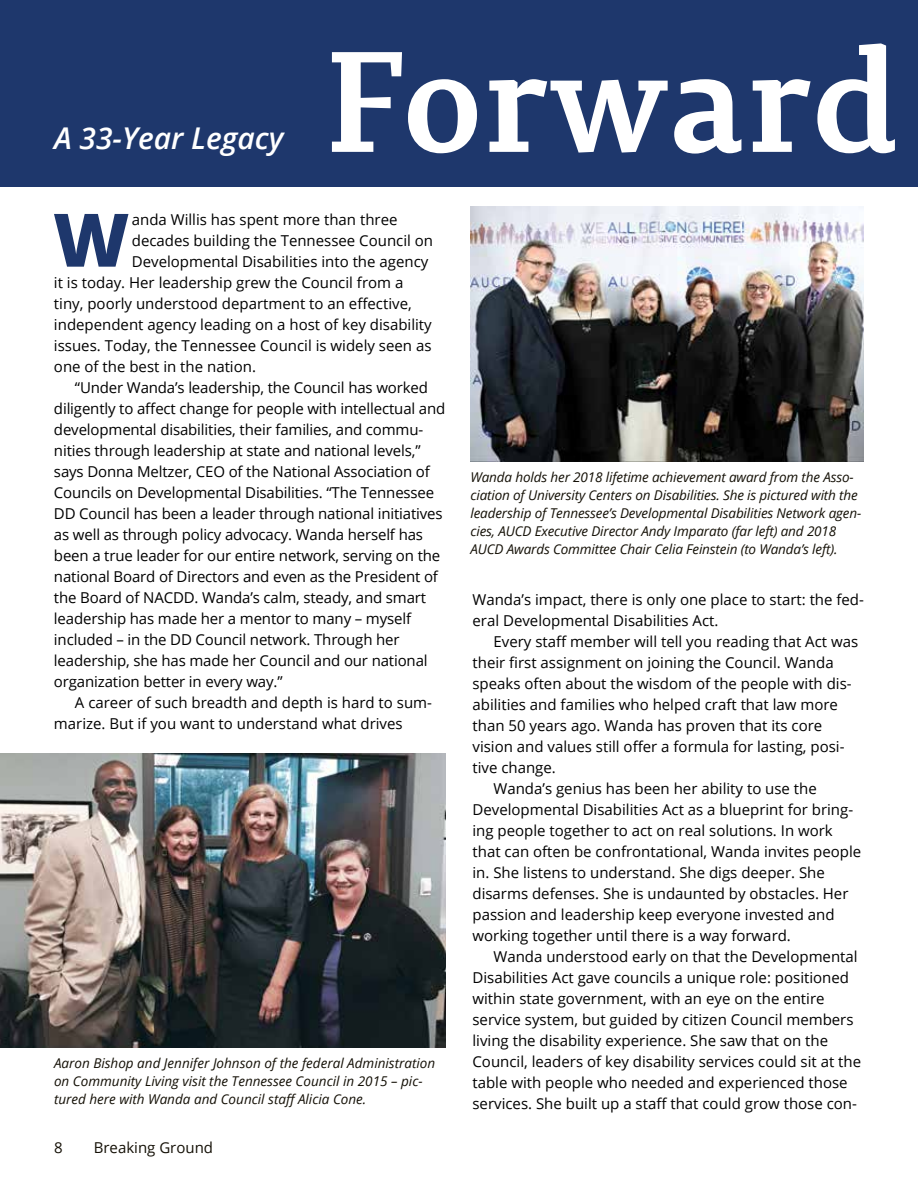
<style>
.page{position:relative;width:918px;height:1188px;background:#fff}
.page>*{position:absolute;margin:0;border:0;box-sizing:border-box;transform-origin:0 0}
.t1{font:700 142.5px "Permian Slab Serif Typeface";color:#fff}
.t2{font:800 73.8px "Open Sans";color:#1e376c}
.t3{font:italic 600 30px "Open Sans";color:#fff}
.t4{font:15px/21px "Open Sans";color:#000}
.t5{font:15px "Open Sans";color:#141006}
.t6{font:italic 13.5px/18px "Open Sans";letter-spacing:-.01em;color:#141006}
</style>
<div class="page">
<div style="left:0;top:0;width:918px;height:186px;background:#1e376c"></div>
<img style="left:0;top:753px;width:446px;height:295px">
<img style="left:470px;top:206px;width:394px;height:256px">
<h3 class="t3" style="left:54px;top:117px;width:231px">A 33-Year Legacy</h3>
<h1 class="t1" style="left:323px;top:-18px;width:579px">Forward</h1>
<h2 class="t2" style="left:53px;top:184px;width:78px">W</h2>
<p class="t4" style="left:132px;top:208px;width:267px">anda Willis has spent more than three</p>
<p class="t4" style="left:132px;top:229px;width:303px">decades building the Tennessee Council on</p>
<p class="t4" style="left:132px;top:250px;width:298px">Developmental Disabilities into the agency</p>
<p class="t4" style="left:54px;top:271px;width:351px">it is today. Her leadership grew the Council from a</p>
<p class="t4" style="left:54px;top:292px;width:359px">tiny, poorly understood department to an effective,</p>
<p class="t4" style="left:54px;top:313px;width:379px">independent agency leading on a host of key disability</p>
<p class="t4" style="left:54px;top:334px;width:379px">issues. Today, the Tennessee Council is widely seen as</p>
<p class="t4" style="left:54px;top:355px;width:204px">one of the best in the nation.</p>
<p class="t4" style="left:75px;top:376px;width:354px">“Under Wanda’s leadership, the Council has worked</p>
<p class="t4" style="left:54px;top:397px;width:393px">diligently to affect change for people with intellectual and</p>
<p class="t4" style="left:54px;top:418px;width:371px">developmental disabilities, their families, and commu-</p>
<p class="t4" style="left:54px;top:439px;width:368px">nities through leadership at state and national levels,”</p>
<p class="t4" style="left:54px;top:460px;width:377px">says Donna Meltzer, CEO of the National Association of</p>
<p class="t4" style="left:54px;top:481px;width:382px">Councils on Developmental Disabilities. “The Tennessee</p>
<p class="t4" style="left:54px;top:502px;width:390px">DD Council has been a leader through national initiatives</p>
<p class="t4" style="left:54px;top:523px;width:371px">as well as through policy advocacy. Wanda herself has</p>
<p class="t4" style="left:54px;top:544px;width:388px">been a true leader for our entire network, serving on the</p>
<p class="t4" style="left:54px;top:565px;width:385px">national Board of Directors and even as the President of</p>
<p class="t4" style="left:54px;top:586px;width:374px">the Board of NACDD. Wanda’s calm, steady, and smart</p>
<p class="t4" style="left:54px;top:607px;width:359px">leadership has made her a mentor to many – myself</p>
<p class="t4" style="left:54px;top:628px;width:347px">included – in the DD Council network. Through her</p>
<p class="t4" style="left:54px;top:649px;width:375px">leadership, she has made her Council and our national</p>
<p class="t4" style="left:54px;top:670px;width:230px">organization better in every way.”</p>
<p class="t4" style="left:75px;top:691px;width:359px">A career of such breadth and depth is hard to sum-</p>
<p class="t4" style="left:54px;top:712px;width:350px">marize. But if you want to understand what drives</p>
<p class="t6" style="left:54px;top:1054px;width:383px">Aaron Bishop and Jennifer Johnson of the federal Administration on Community Living visit the Tennessee Council in 2015 – pic&shy;tured here with Wanda and Council staff Alicia Cone.</p>
<p class="t5" style="left:54px;top:1137px;width:10px">8</p>
<p class="t5" style="left:94px;top:1137px;width:121px">Breaking Ground</p>
<p class="t6" style="left:470px;top:467px;width:392px">Wanda holds her 2018 lifetime achievement award from the Asso&shy;ciation of University Centers on Disabilities. She is pictured with the leadership of Tennessee’s Developmental Disabilities Network agen&shy;cies, AUCD Executive Director Andy Imparato (far left) and 2018<br>AUCD Awards Committee Chair Celia Feinstein (to Wanda’s left).</p>
<p class="t4" style="left:472px;top:588px;width:393px">Wanda’s impact, there is only one place to start: the fed&shy;eral Developmental Disabilities Act.</p>
<p class="t4" style="left:493px;top:630px;width:366px">Every staff member will tell you reading that Act was</p>
<p class="t4" style="left:472px;top:651px;width:363px">their first assignment on joining the Council. Wanda</p>
<p class="t4" style="left:472px;top:672px;width:381px">speaks often about the wisdom of the people with dis-</p>
<p class="t4" style="left:472px;top:693px;width:367px">abilities and families who helped craft that law more</p>
<p class="t4" style="left:472px;top:714px;width:351px">than 50 years ago. Wanda has proven that its core</p>
<p class="t4" style="left:472px;top:735px;width:374px">vision and values still offer a formula for lasting, posi-</p>
<p class="t4" style="left:472px;top:756px;width:85px">tive change.</p>
<p class="t4" style="left:493px;top:777px;width:325px">Wanda’s genius has been her ability to use the</p>
<p class="t4" style="left:472px;top:798px;width:382px">Developmental Disabilities Act as a blueprint for bring-</p>
<p class="t4" style="left:472px;top:819px;width:362px">ing people together to act on real solutions. In work</p>
<p class="t4" style="left:472px;top:840px;width:390px">that can often be confrontational, Wanda invites people</p>
<p class="t4" style="left:472px;top:861px;width:354px">in. She listens to understand. She digs deeper. She</p>
<p class="t4" style="left:472px;top:882px;width:378px">disarms defenses. She is undaunted by obstacles. Her</p>
<p class="t4" style="left:472px;top:903px;width:364px">passion and leadership keep everyone invested and</p>
<p class="t4" style="left:472px;top:924px;width:320px">working together until there is a way forward.</p>
<p class="t4" style="left:493px;top:945px;width:366px">Wanda understood early on that the Developmental</p>
<p class="t4" style="left:472px;top:966px;width:378px">Disabilities Act gave councils a unique role: positioned</p>
<p class="t4" style="left:472px;top:987px;width:354px">within state government, with an eye on the entire</p>
<p class="t4" style="left:472px;top:1008px;width:383px">service system, but guided by citizen Council members</p>
<p class="t4" style="left:472px;top:1029px;width:357px">living the disability experience. She saw that on the</p>
<p class="t4" style="left:472px;top:1050px;width:390px">Council, leaders of key disability services could sit at the</p>
<p class="t4" style="left:472px;top:1071px;width:377px">table with people who needed and experienced those</p>
<p class="t4" style="left:472px;top:1092px;width:386px">services. She built up a staff that could grow those con-</p>
</div>
